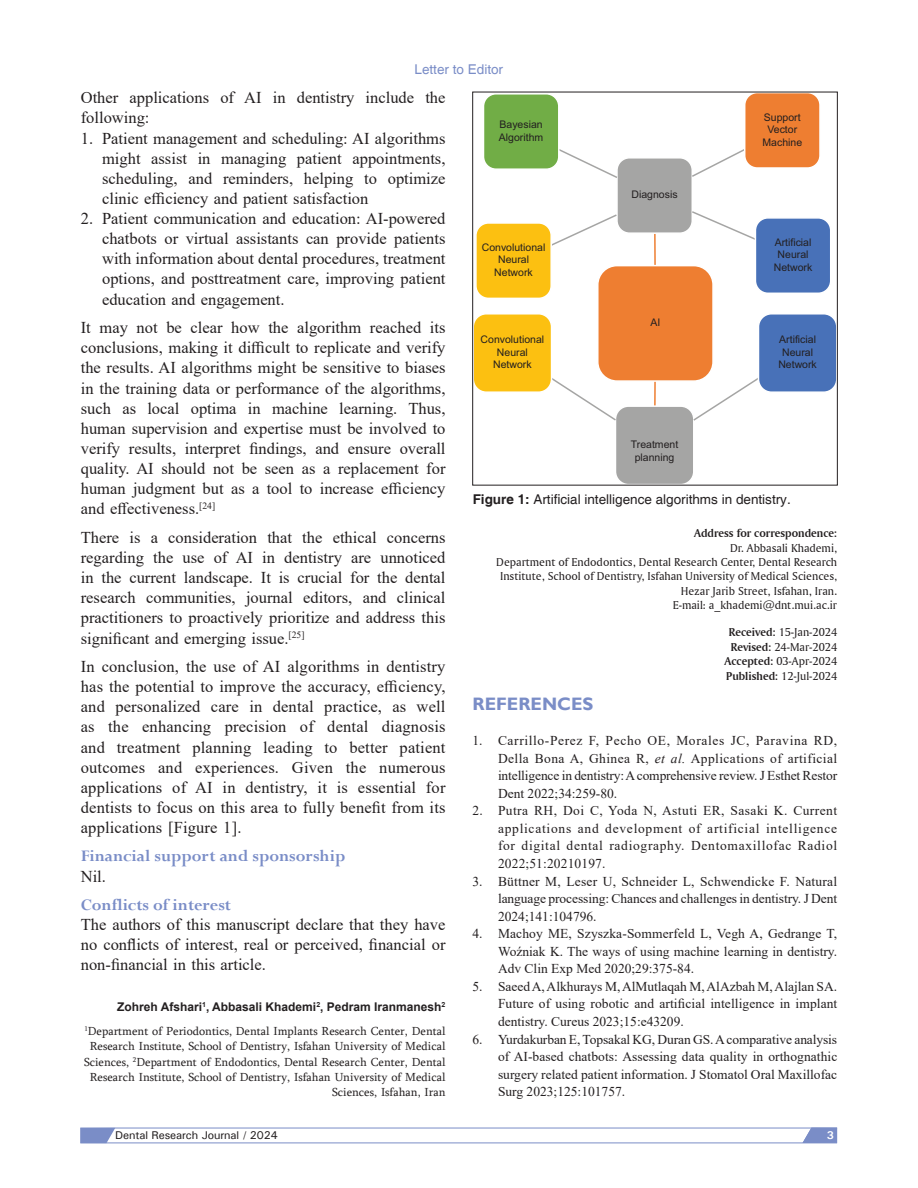
<style>
.page{position:relative;width:918px;height:1188px;background:#fff}
.page>*{position:absolute;margin:0;border:0;box-sizing:border-box;transform-origin:0 0}
.t1{font:700 18px "Perpetua";color:#7a8dc7}
.t2{font:700 18px "Gill Sans";color:#7a8dc7}
.TX{font:16.5px/20.1px "Times New Roman";color:#231f20;text-align:justify}
.LL{font:16.5px/20.1px "Times New Roman";color:#231f20;text-align:justify}
.L{font:16.5px/20.1px "Times New Roman";color:#231f20;text-align:justify}
.REF{font:13.5px/17.5px "Times New Roman";color:#231f20;text-align:justify}
.FGC{font:13.5px "Helvetica";color:#231f20}
.t3{font:13.5px "Helvetica";color:#7a8dc7}
.AFF{font:12px/15.3px "Sylfaen";color:#231f20;text-align:right}
.ADD{font:12px/14.4px "Amerigo BT Roman A";color:#231f20;text-align:right}
.HIS{font:12px "Amerigo BT Roman A";color:#231f20}
.L_AU{font:700 12px "Arial";color:#231f20}
.t4{font:500 11.25px "Univers";letter-spacing:-.01em;color:#231f20}
.t5{font:700 11.25px "Univers";color:#fff}
.t6{font:10.5px/12.6px "Arial";color:#231f20;text-align:center}
.s1{font-weight:700}
.s2{font-family:"Amerigo BT Bold A"}
.s3{font-style:italic}
</style>
<div class="page">
<svg style="left:80px;top:1128px;width:757px;height:15px"></svg>
<hr style="left:654px;top:381px;width:2px;height:25px;background:#ee7e31">
<hr style="left:654px;top:233px;width:2px;height:33px;background:#ee7e31">
<div style="left:598px;top:266px;width:115px;height:115px;background:#ee7e31;border-radius:19px"></div>
<div style="left:597px;top:265px;width:117px;height:117px;border:2px solid #fff;border-radius:19px"></div>
<div style="left:617px;top:158px;width:75px;height:75px;background:#a5a5a4;border-radius:13px"></div>
<div style="left:616px;top:157px;width:77px;height:77px;border:2px solid #fff;border-radius:13px"></div>
<svg style="left:552px;top:213px;width:66px;height:33px"></svg>
<div style="left:476px;top:223px;width:75px;height:75px;background:#fcc011;border-radius:13px"></div>
<div style="left:475px;top:222px;width:77px;height:77px;border:2px solid #fff;border-radius:13px"></div>
<svg style="left:690px;top:210px;width:65px;height:30px"></svg>
<div style="left:755px;top:218px;width:76px;height:75px;background:#4871b8;border-radius:13px"></div>
<div style="left:755px;top:217px;width:76px;height:77px;border:2px solid #fff;border-radius:13px"></div>
<svg style="left:560px;top:149px;width:59px;height:30px"></svg>
<div style="left:484px;top:94px;width:75px;height:75px;background:#71ad46;border-radius:13px"></div>
<div style="left:483px;top:93px;width:77px;height:77px;border:2px solid #fff;border-radius:13px"></div>
<svg style="left:690px;top:149px;width:54px;height:29px"></svg>
<div style="left:745px;top:93px;width:75px;height:75px;background:#ee7e31;border-radius:13px"></div>
<div style="left:744px;top:92px;width:77px;height:77px;border:2px solid #fff;border-radius:13px"></div>
<div style="left:615px;top:406px;width:79px;height:79px;background:#a5a5a4;border-radius:13px"></div>
<div style="left:615px;top:405px;width:80px;height:80px;border:2px solid #fff;border-radius:13px"></div>
<svg style="left:552px;top:376px;width:66px;height:46px"></svg>
<div style="left:473px;top:314px;width:79px;height:78px;background:#fcc011;border-radius:13px"></div>
<div style="left:473px;top:313px;width:79px;height:80px;border:2px solid #fff;border-radius:13px"></div>
<svg style="left:692px;top:376px;width:66px;height:46px"></svg>
<div style="left:758px;top:314px;width:79px;height:78px;background:#4871b8;border-radius:13px"></div>
<div style="left:758px;top:313px;width:80px;height:80px;border:2px solid #fff;border-radius:13px"></div>
<div style="left:472px;top:92px;width:366px;height:393px;border:1px solid #231f20"></div>
<p class="t3" style="left:415px;top:61px;width:90px">Letter to Editor</p>
<p class="TX" style="left:81px;top:87px;width:366px">Other applications of AI in dentistry include the following:</p>
<p class="L" style="left:102px;top:127px;width:345px;text-indent:-21px">1. Patient management and scheduling: AI algorithms might assist in managing patient appointments, scheduling, and reminders, helping to optimize clinic efficiency and patient satisfaction</p>
<p class="LL" style="left:102px;top:208px;width:345px;text-indent:-21px">2. Patient communication and education: AI‑powered chatbots or virtual assistants can provide patients with information about dental procedures, treatment options, and posttreatment care, improving patient education and engagement.</p>
<p class="TX" style="left:81px;top:317px;width:366px">It may not be clear how the algorithm reached its conclusions, making it difficult to replicate and verify the results. AI algorithms might be sensitive to biases in the training data or performance of the algorithms, such as local optima in machine learning. Thus, human supervision and expertise must be involved to verify results, interpret findings, and ensure overall quality. AI should not be seen as a replacement for human judgment but as a tool to increase efficiency and effectiveness.<sup>[24]</sup></p>
<p class="TX" style="left:81px;top:527px;width:366px">There is a consideration that the ethical concerns regarding the use of AI in dentistry are unnoticed in the current landscape. It is crucial for the dental research communities, journal editors, and clinical practitioners to proactively prioritize and address this significant and emerging issue.<sup>[25]</sup></p>
<p class="TX" style="left:81px;top:656px;width:366px">In conclusion, the use of AI algorithms in dentistry has the potential to improve the accuracy, efficiency, and personalized care in dental practice, as well as the enhancing precision of dental diagnosis and treatment planning leading to better patient outcomes and experiences. Given the numerous applications of AI in dentistry, it is essential for dentists to focus on this area to fully benefit from its applications [Figure 1].</p>
<h2 class="t1" style="left:81px;top:845px;width:266px">Financial support and sponsorship</h2>
<p class="TX" style="left:81px;top:865px;width:27px">Nil.</p>
<h2 class="t1" style="left:81px;top:893px;width:152px">Conflicts of interest</h2>
<p class="TX" style="left:81px;top:914px;width:366px">The authors of this manuscript declare that they have no conflicts of interest, real or perceived, financial or non-financial in this article.</p>
<p class="L_AU" style="left:117px;top:998px;width:330px">Zohreh Afshari<sup>1</sup>, Abbasali Khademi<sup>2</sup>, Pedram Iranmanesh<sup>2</sup></p>
<p class="AFF" style="left:84px;top:1023px;width:363px"><sup>1</sup>Department of Periodontics, Dental Implants Research Center, Dental Research Institute, School of Dentistry, Isfahan University of Medical Sciences, <sup>2</sup>Department of Endodontics, Dental Research Center, Dental Research Institute, School of Dentistry, Isfahan University of Medical Sciences, Isfahan, Iran</p>
<p class="t6" style="left:499px;top:118px;width:46px;text-align:left">Bayesian<br>Algorithm</p>
<p class="t6" style="left:482px;top:241px;width:65px">Convolutional<br>Neural<br>Network</p>
<p class="t6" style="left:481px;top:333px;width:65px">Convolutional<br>Neural<br>Network</p>
<p class="t6" style="left:632px;top:188px;width:48px">Diagnosis</p>
<p class="t6" style="left:650px;top:316px;width:11px">AI</p>
<p class="t6" style="left:763px;top:111px;width:41px">Support<br>Vector<br>Machine</p>
<p class="t6" style="left:774px;top:236px;width:40px">Artificial<br>Neural<br>Network</p>
<p class="t6" style="left:778px;top:333px;width:40px">Artificial<br>Neural<br>Network</p>
<p class="t6" style="left:631px;top:438px;width:49px">Treatment planning</p>
<p class="FGC" style="left:473px;top:492px;width:320px"><span class="s1">Figure 1:</span> Artificial intelligence algorithms in dentistry.</p>
<p class="ADD" style="left:496px;top:526px;width:342px"><span class="s2">Address for correspondence:<br></span>Dr. Abbasali Khademi,<br>Department of Endodontics, Dental Research Center, Dental Research Institute, School of Dentistry, Isfahan University of Medical Sciences, Hezar Jarib Street, Isfahan, Iran.<br>E‑mail: a_khademi@dnt.mui.ac.ir</p>
<p class="HIS" style="left:729px;top:625px;width:110px"><span class="s2">Received:</span> 15‑Jan‑2024</p>
<p class="HIS" style="left:731px;top:639px;width:108px"><span class="s2">Revised:</span> 24‑Mar‑2024</p>
<p class="HIS" style="left:724px;top:654px;width:114px"><span class="s2">Accepted:</span> 03‑Apr‑2024</p>
<p class="HIS" style="left:726px;top:668px;width:113px"><span class="s2">Published:</span> 12‑Jul‑2024</p>
<h1 class="t2" style="left:472px;top:693px;width:122px">REFERENCES</h1>
<p class="REF" style="left:498px;top:731px;width:341px;text-indent:-26px">1. Carrillo‑Perez F, Pecho OE, Morales JC, Paravina RD, Della Bona A, Ghinea R, <span class="s3">et al.</span> Applications of artificial intelligence in dentistry: Acomprehensive review. J Esthet Restor Dent 2022;34:259‑80.</p>
<p class="REF" style="left:498px;top:802px;width:341px;text-indent:-26px">2. Putra RH, Doi C, Yoda N, Astuti ER, Sasaki K. Current applications and development of artificial intelligence for digital dental radiography. Dentomaxillofac Radiol 2022;51:20210197.</p>
<p class="REF" style="left:498px;top:872px;width:341px;text-indent:-26px">3. Büttner M, Leser U, Schneider L, Schwendicke F. Natural language processing: Chances and challenges in dentistry. J Dent 2024;141:104796.</p>
<p class="REF" style="left:498px;top:924px;width:341px;text-indent:-26px">4. Machoy ME, Szyszka‑Sommerfeld L, Vegh A, Gedrange T, Woźniak K. The ways of using machine learning in dentistry.<br>Adv Clin Exp Med 2020;29:375‑84.</p>
<p class="REF" style="left:498px;top:977px;width:341px;text-indent:-26px">5. SaeedA, Alkhurays M, AlMutlaqah M, AlAzbah M, Alajlan SA.<br>Future of using robotic and artificial intelligence in implant dentistry. Cureus 2023;15:e43209.</p>
<p class="REF" style="left:498px;top:1030px;width:341px;text-indent:-26px">6. Yurdakurban E, Topsakal KG, Duran GS. Acomparative analysis of AI‑based chatbots: Assessing data quality in orthognathic surgery related patient information. J Stomatol Oral Maxillofac Surg 2023;125:101757.</p>
<p class="t4" style="left:115px;top:1128px;width:164px">Dental Research Journal / 2024</p>
<p class="t5" style="left:827px;top:1128px;width:9px">3</p>
</div>
